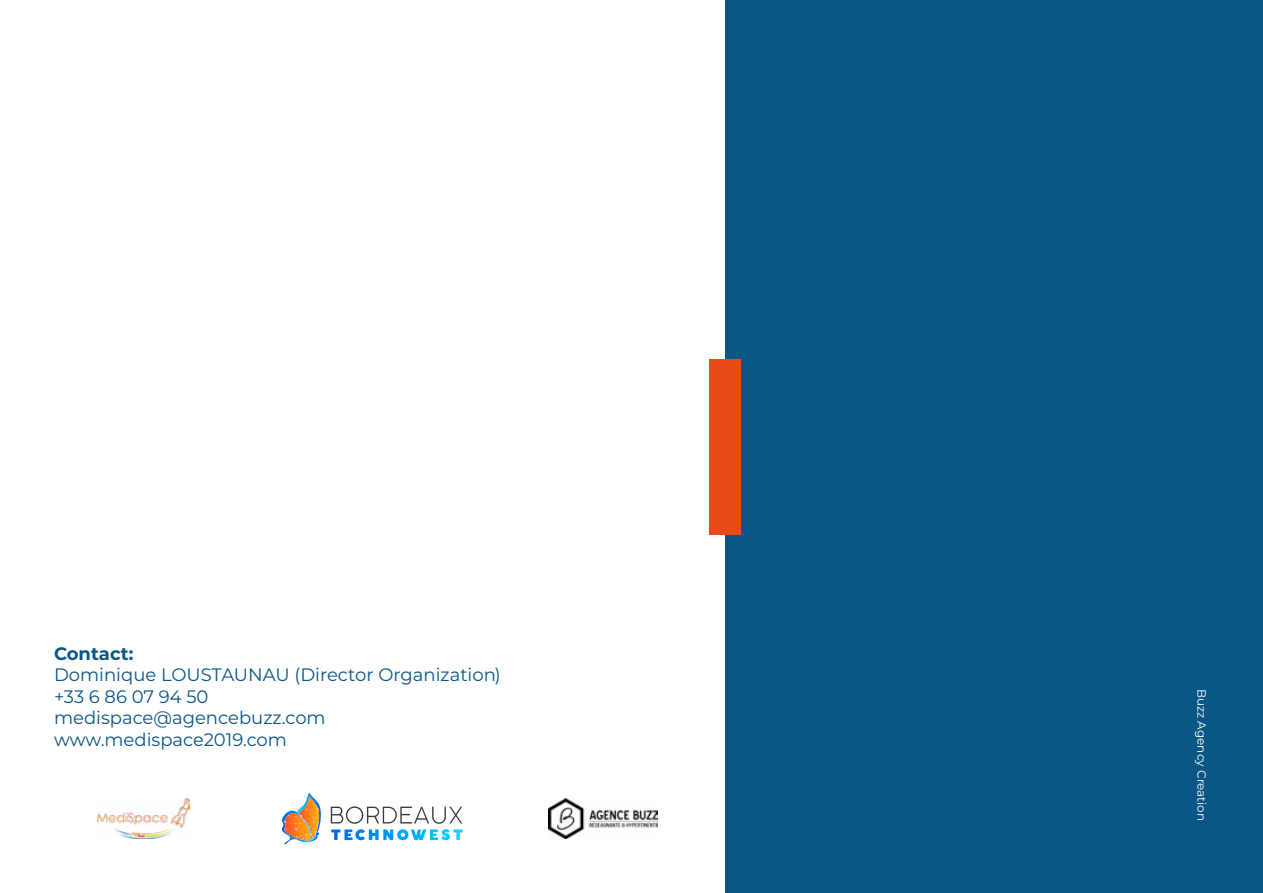
<style>
.page{position:relative;width:1263px;height:893px;background:#fff}
.page>*{position:absolute;margin:0;border:0;box-sizing:border-box;transform-origin:0 0}
.t1{font:18px/21.6px "Montserrat";color:#0a5687}
.t2{font:700 18px "Montserrat";color:#0a5687}
.t3{font:12px "Montserrat";color:#fff}
</style>
<div class="page">
<div style="left:725px;top:0;width:538px;height:893px;background:#0a5687"></div>
<div style="left:710px;top:359px;width:31px;height:175px;background:#e84b1a"></div>
<img style="left:97px;top:799px;width:92px;height:40px">
<img style="left:548px;top:799px;width:109px;height:40px">
<svg style="left:282px;top:793px;width:39px;height:52px"></svg>
<svg style="left:331px;top:806px;width:132px;height:34px"></svg>
<p class="t2" style="left:54px;top:640px;width:81px">Contact:</p>
<p class="t1" style="left:54px;top:663px;width:448px">Dominique LOUSTAUNAU (Director Organization) +33 6 86 07 94 50<br>medispace@agencebuzz.com www.medispace2019.com</p>
<p class="t3" style="left:1210px;top:689px;width:134px;rotate:90deg">Buzz Agency Creation</p>
</div>
